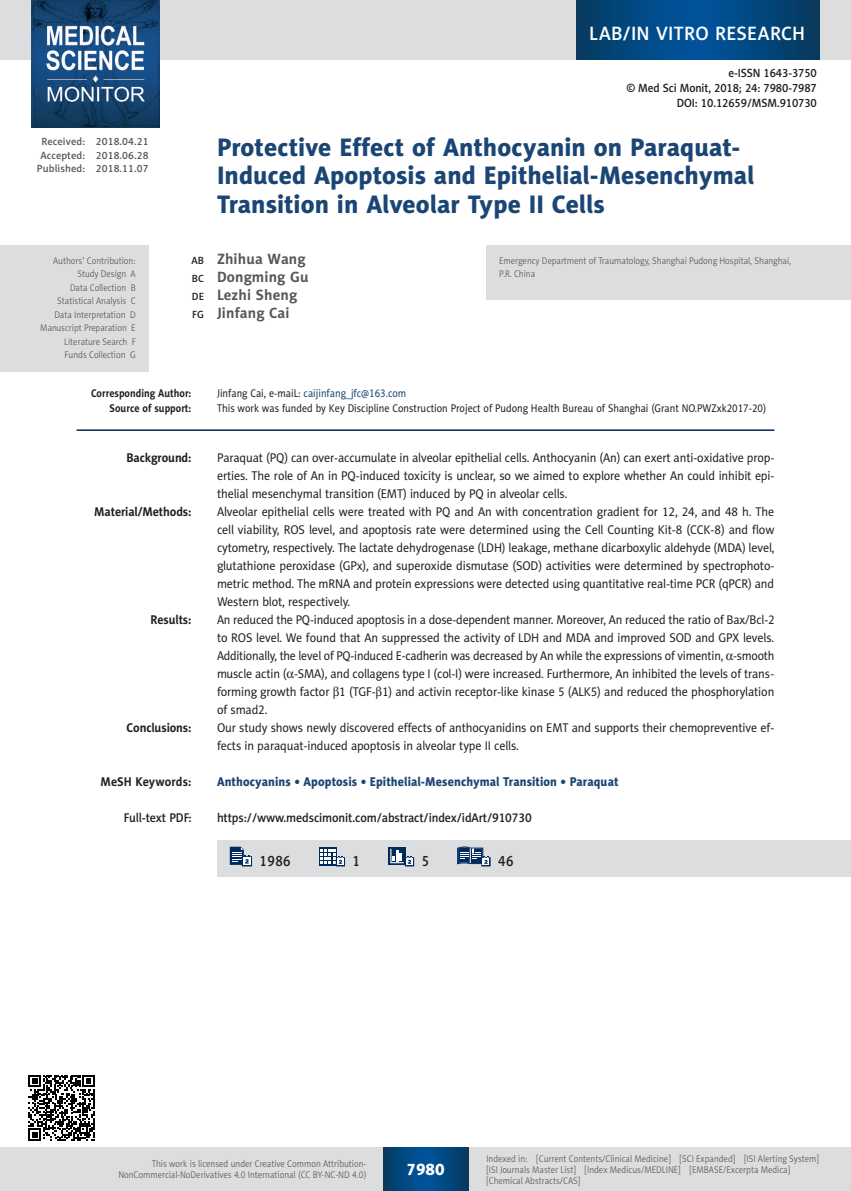
<style>
.page{position:relative;width:851px;height:1191px;background:#fff}
.page>*{position:absolute;margin:0;border:0;box-sizing:border-box;transform-origin:0 0}
.MSM_Tytul{font:25.5px/28.5px "Naomi Sans EFN Heavy";color:#1a4574}
.t1{font:19.5px "Naomi Sans EFN Medium";letter-spacing:.01em;color:#fff}
.t2{font:16.5px "Naomi Sans EFN Heavy";color:#fff}
.MSM_Autorzy{font:700 15px "Naomi Sans EFN";letter-spacing:.01em;color:#57585a}
.MSM_dane{font:15px "Naomi Sans EFN Medium";letter-spacing:.03em;color:#231f20;scale:.9 1}
.MSM_Summary_body{font:12.75px/18px "Naomi Sans EFN";letter-spacing:-.01em;color:#231f20;text-align:justify;scale:.95 1}
.MSM_Summary_body-2{font:12.75px/18px "Naomi Sans EFN";letter-spacing:-.01em;color:#231f20;text-align:justify;scale:.94 1}
.MSM_full_text_pdf{font:12.75px "Naomi Sans EFN Medium";letter-spacing:-.01em;color:#231f20;scale:.95 1}
.MSM_keywords{font:12.75px "Naomi Sans EFN Heavy";letter-spacing:.005em;color:#1a4574;scale:.95 1}
.MSM_Summary_body-3{font:700 12.75px "Naomi Sans EFN";letter-spacing:-.01em;color:#231f20;scale:.95 1}
.MSM_keywords-2{font:700 12.75px "Naomi Sans EFN";letter-spacing:.005em;color:#231f20;scale:.95 1}
.MSM_Summary_body-4{font:700 12.75px "Naomi Sans EFN";letter-spacing:-.01em;color:#231f20;scale:.94 1}
.MSM_full_text_pdf-2{font:12px "Naomi Sans EFN Medium";letter-spacing:-.01em;color:#231f20;scale:.95 1}
.MSM_Support{font:11.25px "Naomi Sans EFN";color:#231f20;scale:.9 1}
.MSM_Adres{font:11.25px "Naomi Sans EFN";color:#1a4574;scale:.9 1}
.MSM_Adres-2{font:700 11.25px "Naomi Sans EFN";color:#231f20;scale:.9 1}
.MSM_Support-2{font:700 11.25px "Naomi Sans EFN";color:#231f20;scale:.9 1}
.t3{font:10.5px "Naomi Sans EFN Medium";letter-spacing:.01em;color:#57585a}
.MSM_pagina_sygnatura{font:9.75px/11.2px "Naomi Sans EFN Light";color:#57585a;scale:.9 1}
.MSM_Afiliacja{font:9.75px/13.5px "Naomi Sans EFN Light";color:#57585a;scale:.9 1}
.s1{font-family:"Naomi Sans EFN Medium";font-weight:400;font-size:10.5px;color:#231f20}
.s2{color:#231f20}
.s3{font-family:"Standard Sym L"}
</style>
<div class="page">
<div style="left:217px;top:840px;width:633px;height:36px;background:#dcdddf"></div>
<svg style="left:230px;top:846px;width:22px;height:20px"></svg>
<div style="left:319px;top:847px;width:17px;height:18px;background:#00295c"></div>
<svg style="left:320px;top:848px;width:25px;height:18px"></svg>
<div style="left:388px;top:847px;width:18px;height:18px;background:#00295c"></div>
<svg style="left:390px;top:849px;width:24px;height:17px"></svg>
<svg style="left:457px;top:846px;width:33px;height:20px"></svg>
<hr style="left:77px;top:429px;width:697px;height:2px;background:#00295c">
<div style="left:0;top:246px;width:148px;height:126px;background:#dcdddf"></div>
<div style="left:486px;top:246px;width:364px;height:54px;background:#dcdddf"></div>
<svg style="left:28px;top:1075px;width:67px;height:66px"></svg>
<hr style="left:850px;top:0;width:1px;height:60px;background:#dcdddf">
<div style="left:0;top:1148px;width:850px;height:43px;background:#dcdddf"></div>
<svg style="left:383px;top:1147px;width:85px;height:43px;background:#02477e"></svg>
<div style="left:0;top:0;width:850px;height:60px;background:#dcdddf"></div>
<img style="left:32px;top:0;width:127px;height:128px">
<svg style="left:576px;top:0;width:243px;height:60px;background:#02477e"></svg>
<h2 class="t1" style="left:589px;top:22px;width:217px">LAB/IN VITRO RESEARCH</h2>
<p class="t3" style="left:41px;top:136px;width:109px">Received: 2018.04.21</p>
<p class="t3" style="left:40px;top:149px;width:110px">Accepted: 2018.06.28</p>
<p class="t3" style="left:37px;top:163px;width:113px">Published: 2018.11.07</p>
<p class="MSM_pagina_sygnatura" style="left:53px;top:255px;width:93px">Authors’ Contribution:</p>
<p class="MSM_pagina_sygnatura" style="left:77px;top:268px;width:66px">Study Design A</p>
<p class="MSM_pagina_sygnatura" style="left:70px;top:282px;width:74px">Data Collection B</p>
<p class="MSM_pagina_sygnatura" style="left:57px;top:295px;width:89px">Statistical Analysis C</p>
<p class="MSM_pagina_sygnatura" style="left:54px;top:309px;width:92px">Data Interpretation D</p>
<p class="MSM_pagina_sygnatura" style="left:40px;top:322px;width:107px">Manuscript Preparation E</p>
<p class="MSM_pagina_sygnatura" style="left:64px;top:336px;width:81px">Literature Search F</p>
<p class="MSM_pagina_sygnatura" style="left:65px;top:349px;width:80px">Funds Collection G</p>
<p class="MSM_full_text_pdf-2" style="left:728px;top:66px;width:95px">e-ISSN 1643-3750</p>
<p class="MSM_full_text_pdf-2" style="left:626px;top:81px;width:202px">© Med Sci Monit, 2018; 24: 7980-7987</p>
<p class="MSM_full_text_pdf-2" style="left:676px;top:96px;width:149px">DOI: 10.12659/MSM.910730</p>
<p class="MSM_Tytul" style="left:217px;top:132px;width:539px">Protective Effect of Anthocyanin on Paraquat-<br>Induced Apoptosis and Epithelial-Mesenchymal<br>Transition in Alveolar Type II Cells</p>
<p class="MSM_Autorzy" style="left:191px;top:250px;width:116px"><span class="s1">AB</span> Zhihua Wang</p>
<p class="MSM_Autorzy" style="left:192px;top:268px;width:118px"><span class="s1">BC</span> Dongming Gu</p>
<p class="MSM_Autorzy" style="left:192px;top:286px;width:107px"><span class="s1">DE</span> Lezhi Sheng</p>
<p class="MSM_Autorzy" style="left:192px;top:304px;width:99px"><span class="s1">FG</span> Jinfang Cai</p>
<p class="MSM_Afiliacja" style="left:499px;top:254px;width:326px">Emergency Department of Traumatology, Shanghai Pudong Hospital, Shanghai,<br>P.R. China</p>
<p class="MSM_Adres-2" style="left:91px;top:386px;width:113px">Corresponding Author:</p>
<p class="MSM_Adres" style="left:217px;top:386px;width:212px"><span class="s2">Jinfang Cai, e-maiL:</span> caijinfang_jfc@163.com</p>
<p class="MSM_Support-2" style="left:110px;top:402px;width:92px">Source of support:</p>
<p class="MSM_Support" style="left:217px;top:402px;width:611px">This work was funded by Key Discipline Construction Project of Pudong Health Bureau of Shanghai (Grant NO.PWZxk2017-20)</p>
<p class="MSM_Summary_body-3" style="left:126px;top:450px;width:70px">Background:</p>
<p class="MSM_Summary_body" style="left:217px;top:449px;width:588px">Paraquat (PQ) can over-accumulate in alveolar epithelial cells. Anthocyanin (An) can exert anti-oxidative prop&shy;erties. The role of An in PQ-induced toxicity is unclear, so we aimed to explore whether An could inhibit epi&shy;thelial mesenchymal transition (EMT) induced by PQ in alveolar cells.</p>
<p class="MSM_Summary_body-3" style="left:94px;top:504px;width:104px">Material/Methods:</p>
<p class="MSM_Summary_body" style="left:217px;top:503px;width:588px">Alveolar epithelial cells were treated with PQ and An with concentration gradient for 12, 24, and 48 h. The cell viability, ROS level, and apoptosis rate were determined using the Cell Counting Kit-8 (CCK-8) and flow cytometry, respectively. The lactate dehydrogenase (LDH) leakage, methane dicarboxylic aldehyde (MDA) level, glutathione peroxidase (GPx), and superoxide dismutase (SOD) activities were determined by spectrophoto&shy;metric method. The mRNA and protein expressions were detected using quantitative real-time PCR (qPCR) and Western blot, respectively.</p>
<p class="MSM_Summary_body-4" style="left:150px;top:612px;width:45px">Results:</p>
<p class="MSM_Summary_body-2" style="left:217px;top:611px;width:594px">An reduced the PQ-induced apoptosis in a dose-dependent manner. Moreover, An reduced the ratio of Bax/Bcl-2 to ROS level. We found that An suppressed the activity of LDH and MDA and improved SOD and GPX levels.<br>Additionally, the level of PQ-induced E-cadherin was decreased by An while the expressions of vimentin, <span class="s3">a</span>-smooth muscle actin (<span class="s3">a</span>-SMA), and collagens type I (col-I) were increased. Furthermore, An inhibited the levels of trans&shy;forming growth factor <span class="s3">b</span>1 (TGF-<span class="s3">b</span>1) and activin receptor-like kinase 5 (ALK5) and reduced the phosphorylation of smad2.</p>
<p class="MSM_Summary_body-3" style="left:127px;top:720px;width:70px">Conclusions:</p>
<p class="MSM_Summary_body" style="left:217px;top:719px;width:588px">Our study shows newly discovered effects of anthocyanidins on EMT and supports their chemopreventive ef&shy;fects in paraquat-induced apoptosis in alveolar type II cells.</p>
<p class="MSM_keywords-2" style="left:100px;top:774px;width:97px">MeSH Keywords:</p>
<p class="MSM_keywords" style="left:217px;top:774px;width:424px">Anthocyanins • Apoptosis • Epithelial-Mesenchymal Transition • Paraquat</p>
<p class="MSM_full_text_pdf" style="left:124px;top:810px;width:73px">Full-text PDF:</p>
<p class="MSM_full_text_pdf" style="left:217px;top:810px;width:333px">https://www.medscimonit.com/abstract/index/idArt/910730</p>
<p class="MSM_dane" style="left:259px;top:852px;width:36px">1986</p>
<p class="MSM_dane" style="left:352px;top:852px;width:10px">1</p>
<p class="MSM_dane" style="left:421px;top:852px;width:10px">5</p>
<p class="MSM_dane" style="left:498px;top:852px;width:19px">46</p>
<p class="MSM_pagina_sygnatura" style="left:118px;top:1158px;width:277px;text-align:right">This work is licensed under Creative Common Attribution-<br>NonCommercial-NoDerivatives 4.0 International (CC BY-NC-ND 4.0)</p>
<p class="t2" style="left:406px;top:1159px;width:40px">7980</p>
<p class="MSM_pagina_sygnatura" style="left:486px;top:1152px;width:371px">Indexed in: [Current Contents/Clinical Medicine] [SCI Expanded] [ISI Alerting System] [ISI Journals Master List] [Index Medicus/MEDLINE] [EMBASE/Excerpta Medica] [Chemical Abstracts/CAS]</p>
</div>
